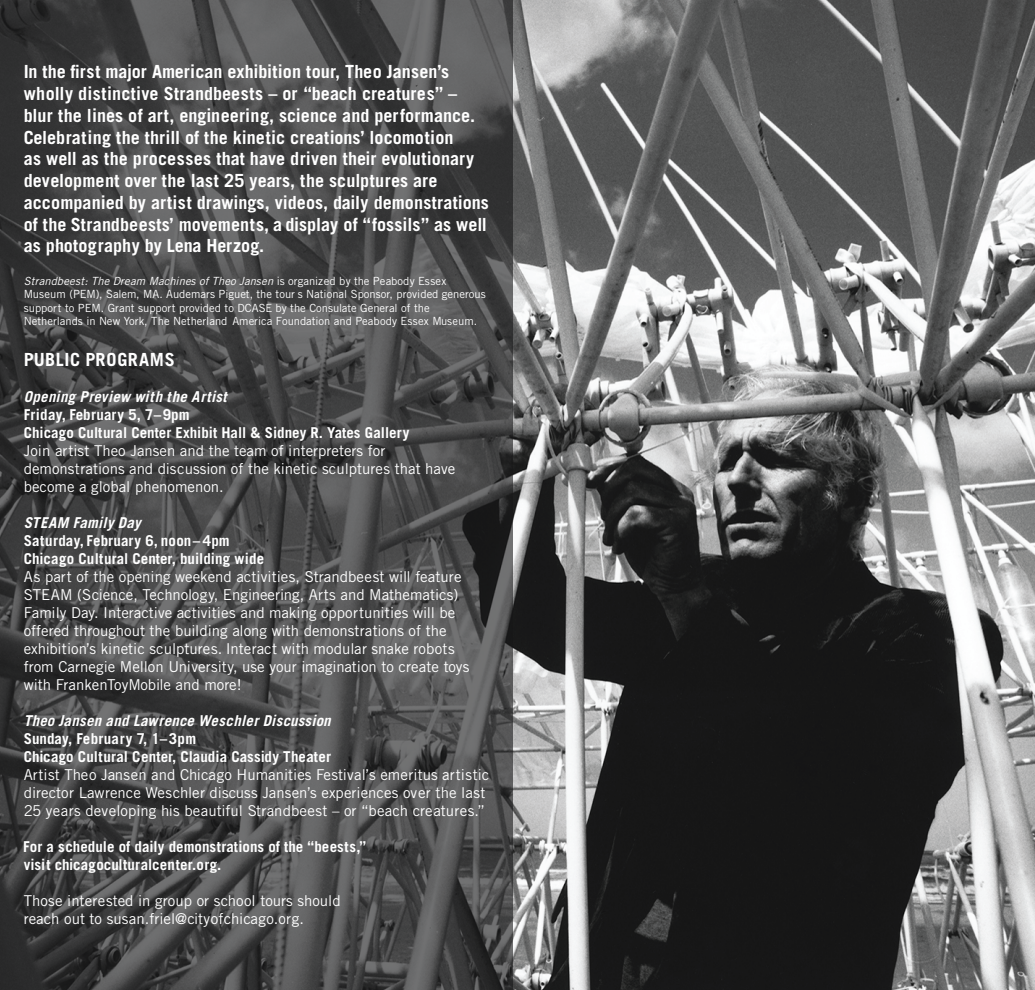
<style>
.page{position:relative;width:1035px;height:990px;background:#fff}
.page>*{position:absolute;margin:0;border:0;box-sizing:border-box;transform-origin:0 0}
.t1{font:700 18.12px/21.8px "Trade Gothic LT Std";color:#fff}
.t2{font:700 18.12px "Trade Gothic LT Std";letter-spacing:.04em;color:#fff}
.t3{font:15px/18px "Trade Gothic LT Std";color:#fff}
.t4{font:700 15px/18px "Trade Gothic LT Std";color:#fff}
.t5{font:italic 700 15px "Trade Gothic LT Std";letter-spacing:.02em;color:#fff}
.t6{font:11.25px/13.5px "Trade Gothic LT Std";color:#fff}
.s1{font-style:italic}
</style>
<div class="page">
<img style="left:513px;top:0;width:522px;height:990px">
<svg style="left:0;top:0;width:513px;height:990px;background:#484949"></svg>
<p class="t1" style="left:24px;top:61px;width:467px">In the first major American exhibition tour, Theo Jansen’s wholly distinctive Strandbeests – or “beach creatures” – blur the lines of art, engineering, science and performance.<br>Celebrating the thrill of the kinetic creations’ locomotion<br>as well as the processes that have driven their evolutionary development over the last 25 years, the sculptures are accompanied by artist drawings, videos, daily demonstrations of the Strandbeests’ movements, a display of “fossils” as well as photography by Lena Herzog.</p>
<p class="t6" style="left:24px;top:274px;width:463px"><span class="s1">Strandbeest: The Dream Machines of Theo Jansen</span> is organized by the Peabody Essex Museum (PEM), Salem, MA. Audemars Piguet, the tour s National Sponsor, provided generous support to PEM. Grant support provided to DCASE by the Consulate General of the Netherlands in New York, The Netherland America Foundation and Peabody Essex Museum.</p>
<p class="t2" style="left:24px;top:348px;width:152px">PUBLIC PROGRAMS</p>
<h4 class="t5" style="left:24px;top:388px;width:204px">Opening Preview with the Artist</h4>
<p class="t4" style="left:24px;top:406px;width:387px">Friday, February 5, 7–9pm<br>Chicago Cultural Center Exhibit Hall &amp; Sidney R. Yates Gallery</p>
<p class="t3" style="left:24px;top:442px;width:433px">Join artist Theo Jansen and the team of interpreters for demonstrations and discussion of the kinetic sculptures that have become a global phenomenon.</p>
<h4 class="t5" style="left:24px;top:514px;width:118px">STEAM Family Day</h4>
<p class="t4" style="left:24px;top:532px;width:242px">Saturday, February 6, noon– 4pm<br>Chicago Cultural Center, building wide</p>
<p class="t3" style="left:24px;top:568px;width:447px">As part of the opening weekend activities, Strandbeest will feature STEAM (Science, Technology, Engineering, Arts and Mathematics)<br>Family Day. Interactive activities and making opportunities will be offered throughout the building along with demonstrations of the exhibition’s kinetic sculptures. Interact with modular snake robots from Carnegie Mellon University, use your imagination to create toys with FrankenToyMobile and more!</p>
<h4 class="t5" style="left:24px;top:712px;width:308px">Theo Jansen and Lawrence Weschler Discussion</h4>
<p class="t4" style="left:24px;top:730px;width:309px">Sunday, February 7, 1–3pm<br>Chicago Cultural Center, Claudia Cassidy Theater</p>
<p class="t3" style="left:24px;top:766px;width:467px">Artist Theo Jansen and Chicago Humanities Festival’s emeritus artistic director Lawrence Weschler discuss Jansen’s experiences over the last<br>25 years developing his beautiful Strandbeest – or “beach creatures.”</p>
<p class="t4" style="left:23px;top:838px;width:344px">For a schedule of daily demonstrations of the “beests,” visit chicagoculturalcenter.org.</p>
<p class="t3" style="left:24px;top:892px;width:318px">Those interested in group or school tours should reach out to susan.friel@cityofchicago.org.</p>
</div>
